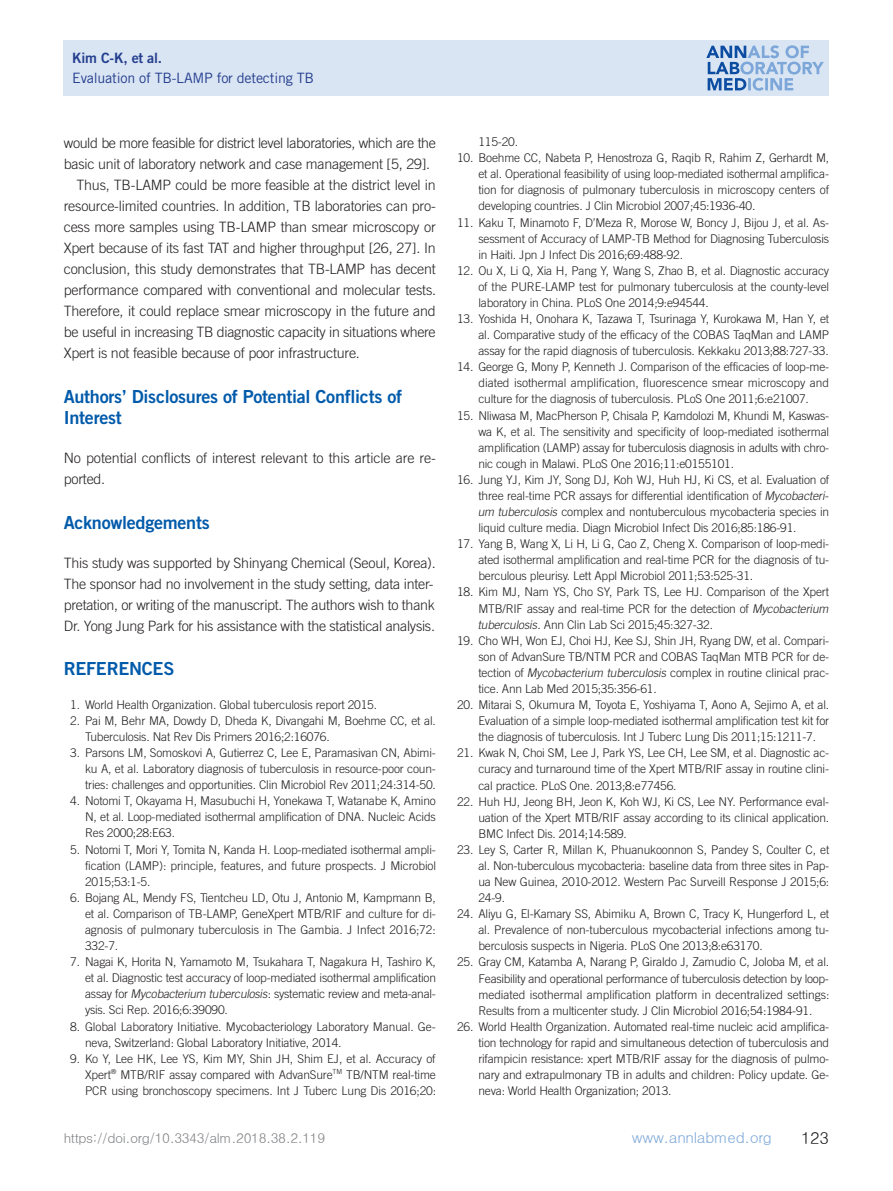
<style>
.page{position:relative;width:893px;height:1191px;background:#fff}
.page>*{position:absolute;margin:0;border:0;box-sizing:border-box;transform-origin:0 0}
.본문대제목{font:18px/21px "Trade Gothic LT Std Bd 2";letter-spacing:-.015em;color:#015aaa}
.t1{font:16.5px "Dotum";color:#231f20}
.t2{font:15px "Dotum";letter-spacing:-.02em;color:#7ca7d8}
.본문{font:300 14.25px/21px "Trade Gothic LT Std";letter-spacing:-.015em;color:#231f20}
.t3{font:14.25px "Trade Gothic LT Std";letter-spacing:-.015em;color:#253f8e}
.t4{font:14.25px "Trade Gothic LT Std Bd 2";letter-spacing:-.015em;color:#253f8e}
.t5{font:13.5px "Dotum";letter-spacing:-.03em;color:#808285}
.참고문헌_2{font:300 12px/16px "Trade Gothic LT Std";letter-spacing:-.015em;color:#231f20;text-align:justify}
.참고문헌_1{font:300 12px/16px "Trade Gothic LT Std";letter-spacing:-.015em;color:#231f20;text-align:justify}
.s1{font-style:italic}
</style>
<div class="page">
<div style="left:64px;top:40px;width:765px;height:56px;background:#dae5f4"></div>
<svg style="left:706px;top:45px;width:118px;height:46px"></svg>
<p class="t4" style="left:72px;top:49px;width:91px">Kim C-K, et al.</p>
<p class="t3" style="left:72px;top:69px;width:243px">Evaluation of TB-LAMP for detecting TB</p>
<p class="본문" style="left:64px;top:132px;width:374px">would be more feasible for district level laboratories, which are the basic unit of laboratory network and case management [5, 29].</p>
<p class="본문" style="left:64px;top:174px;width:374px;text-align:justify;text-indent:13px">Thus, TB-LAMP could be more feasible at the district level in resource-limited countries. In addition, TB laboratories can pro&shy;cess more samples using TB-LAMP than smear microscopy or Xpert because of its fast TAT and higher throughput [26, 27]. In conclusion, this study demonstrates that TB-LAMP has decent performance compared with conventional and molecular tests.<br>Therefore, it could replace smear microscopy in the future and be useful in increasing TB diagnostic capacity in situations where Xpert is not feasible because of poor infrastructure.</p>
<p class="본문대제목" style="left:64px;top:386px;width:340px">Authors’ Disclosures of Potential Conflicts of<br>Interest</p>
<p class="본문" style="left:64px;top:447px;width:374px">No potential conflicts of interest relevant to this article are re&shy;ported.</p>
<p class="본문대제목" style="left:64px;top:512px;width:147px">Acknowledgements</p>
<p class="본문" style="left:64px;top:552px;width:373px">This study was supported by Shinyang Chemical (Seoul, Korea).<br>The sponsor had no involvement in the study setting, data inter&shy;pretation, or writing of the manuscript. The authors wish to thank Dr. Yong Jung Park for his assistance with the statistical analysis.</p>
<p class="본문대제목" style="left:64px;top:657px;width:112px">REFERENCES</p>
<p class="참고문헌_1" style="left:70px;top:696px;width:308px">1. World Health Organization. Global tuberculosis report 2015.</p>
<p class="참고문헌_1" style="left:85px;top:712px;width:352px;text-indent:-15px">2. Pai M, Behr MA, Dowdy D, Dheda K, Divangahi M, Boehme CC, et al.<br>Tuberculosis. Nat Rev Dis Primers 2016;2:16076.</p>
<p class="참고문헌_1" style="left:85px;top:744px;width:352px;text-indent:-15px">3. Parsons LM, Somoskovi A, Gutierrez C, Lee E, Paramasivan CN, Abimi&shy;ku A, et al. Laboratory diagnosis of tuberculosis in resource-poor coun&shy;tries: challenges and opportunities. Clin Microbiol Rev 2011;24:314-50.</p>
<p class="참고문헌_1" style="left:85px;top:793px;width:352px;text-indent:-15px">4. Notomi T, Okayama H, Masubuchi H, Yonekawa T, Watanabe K, Amino N, et al. Loop-mediated isothermal amplification of DNA. Nucleic Acids Res 2000;28:E63.</p>
<p class="참고문헌_1" style="left:85px;top:841px;width:353px;text-indent:-15px">5. Notomi T, Mori Y, Tomita N, Kanda H. Loop-mediated isothermal ampli&shy;fication (LAMP): principle, features, and future prospects. J Microbiol 2015;53:1-5.</p>
<p class="참고문헌_1" style="left:85px;top:889px;width:352px;text-indent:-15px">6. Bojang AL, Mendy FS, Tientcheu LD, Otu J, Antonio M, Kampmann B, et al. Comparison of TB-LAMP, GeneXpert MTB/RIF and culture for di&shy;agnosis of pulmonary tuberculosis in The Gambia. J Infect 2016;72:<br>332-7.</p>
<p class="참고문헌_1" style="left:85px;top:953px;width:353px;text-indent:-15px">7. Nagai K, Horita N, Yamamoto M, Tsukahara T, Nagakura H, Tashiro K, et al. Diagnostic test accuracy of loop-mediated isothermal amplification assay for <span class="s1">Mycobacterium tuberculosis</span>: systematic review and meta-anal&shy;ysis. Sci Rep. 2016;6:39090.</p>
<p class="참고문헌_1" style="left:85px;top:1018px;width:352px;text-indent:-15px">8. Global Laboratory Initiative. Mycobacteriology Laboratory Manual. Ge&shy;neva, Switzerland: Global Laboratory Initiative, 2014.</p>
<p class="참고문헌_1" style="left:85px;top:1050px;width:352px;text-indent:-15px">9. Ko Y, Lee HK, Lee YS, Kim MY, Shin JH, Shim EJ, et al. Accuracy of Xpert<sup>®</sup> MTB/RIF assay compared with AdvanSure<sup>TM</sup> TB/NTM real-time PCR using bronchoscopy specimens. Int J Tuberc Lung Dis 2016;20:</p>
<p class="참고문헌_1" style="left:478px;top:134px;width:41px">115-20.</p>
<p class="참고문헌_2" style="left:478px;top:150px;width:352px;text-indent:-21px">10. Boehme CC, Nabeta P, Henostroza G, Raqib R, Rahim Z, Gerhardt M, et al. Operational feasibility of using loop-mediated isothermal amplifica&shy;tion for diagnosis of pulmonary tuberculosis in microscopy centers of developing countries. J Clin Microbiol 2007;45:1936-40.</p>
<p class="참고문헌_2" style="left:478px;top:214px;width:352px;text-indent:-21px">11. Kaku T, Minamoto F, D’Meza R, Morose W, Boncy J, Bijou J, et al. As&shy;sessment of Accuracy of LAMP-TB Method for Diagnosing Tuberculosis in Haiti. Jpn J Infect Dis 2016;69:488-92.</p>
<p class="참고문헌_2" style="left:478px;top:262px;width:352px;text-indent:-21px">12. Ou X, Li Q, Xia H, Pang Y, Wang S, Zhao B, et al. Diagnostic accuracy of the PURE-LAMP test for pulmonary tuberculosis at the county-level laboratory in China. PLoS One 2014;9:e94544.</p>
<p class="참고문헌_2" style="left:478px;top:310px;width:352px;text-indent:-21px">13. Yoshida H, Onohara K, Tazawa T, Tsurinaga Y, Kurokawa M, Han Y, et al. Comparative study of the efficacy of the COBAS TaqMan and LAMP assay for the rapid diagnosis of tuberculosis. Kekkaku 2013;88:727-33.</p>
<p class="참고문헌_2" style="left:478px;top:359px;width:352px;text-indent:-21px">14. George G, Mony P, Kenneth J. Comparison of the efficacies of loop-me&shy;diated isothermal amplification, fluorescence smear microscopy and culture for the diagnosis of tuberculosis. PLoS One 2011;6:e21007.</p>
<p class="참고문헌_2" style="left:478px;top:407px;width:352px;text-indent:-21px">15. Nliwasa M, MacPherson P, Chisala P, Kamdolozi M, Khundi M, Kaswas&shy;wa K, et al. The sensitivity and specificity of loop-mediated isothermal amplification (LAMP) assay for tuberculosis diagnosis in adults with chro&shy;nic cough in Malawi. PLoS One 2016;11:e0155101.</p>
<p class="참고문헌_2" style="left:478px;top:471px;width:355px;text-align:left;text-indent:-21px">16. Jung YJ, Kim JY, Song DJ, Koh WJ, Huh HJ, Ki CS, et al. Evaluation of three real-time PCR assays for differential identification of <span class="s1">Mycobacteri&shy;um tuberculosis</span> complex and nontuberculous mycobacteria species in liquid culture media. Diagn Microbiol Infect Dis 2016;85:186-91.</p>
<p class="참고문헌_2" style="left:478px;top:536px;width:352px;text-indent:-21px">17. Yang B, Wang X, Li H, Li G, Cao Z, Cheng X. Comparison of loop-medi&shy;ated isothermal amplification and real-time PCR for the diagnosis of tu&shy;berculous pleurisy. Lett Appl Microbiol 2011;53:525-31.</p>
<p class="참고문헌_2" style="left:478px;top:584px;width:355px;text-align:left;text-indent:-21px">18. Kim MJ, Nam YS, Cho SY, Park TS, Lee HJ. Comparison of the Xpert<br>MTB/RIF assay and real-time PCR for the detection of <span class="s1">Mycobacterium tuberculosis</span>. Ann Clin Lab Sci 2015;45:327-32.</p>
<p class="참고문헌_2" style="left:478px;top:632px;width:352px;text-indent:-21px">19. Cho WH, Won EJ, Choi HJ, Kee SJ, Shin JH, Ryang DW, et al. Compari&shy;son of AdvanSure TB/NTM PCR and COBAS TaqMan MTB PCR for de&shy;tection of <span class="s1">Mycobacterium tuberculosis</span> complex in routine clinical prac&shy;tice. Ann Lab Med 2015;35:356-61.</p>
<p class="참고문헌_2" style="left:478px;top:696px;width:352px;text-indent:-21px">20. Mitarai S, Okumura M, Toyota E, Yoshiyama T, Aono A, Sejimo A, et al.<br>Evaluation of a simple loop-mediated isothermal amplification test kit for the diagnosis of tuberculosis. Int J Tuberc Lung Dis 2011;15:1211-7.</p>
<p class="참고문헌_2" style="left:478px;top:745px;width:352px;text-indent:-21px">21. Kwak N, Choi SM, Lee J, Park YS, Lee CH, Lee SM, et al. Diagnostic ac&shy;curacy and turnaround time of the Xpert MTB/RIF assay in routine clini&shy;cal practice. PLoS One. 2013;8:e77456.</p>
<p class="참고문헌_2" style="left:478px;top:793px;width:352px;text-indent:-21px">22. Huh HJ, Jeong BH, Jeon K, Koh WJ, Ki CS, Lee NY. Performance eval&shy;uation of the Xpert MTB/RIF assay according to its clinical application.<br>BMC Infect Dis. 2014;14:589.</p>
<p class="참고문헌_2" style="left:478px;top:841px;width:352px;text-indent:-21px">23. Ley S, Carter R, Millan K, Phuanukoonnon S, Pandey S, Coulter C, et al. Non-tuberculous mycobacteria: baseline data from three sites in Pap&shy;ua New Guinea, 2010-2012. Western Pac Surveill Response J 2015;6:<br>24-9.</p>
<p class="참고문헌_2" style="left:478px;top:905px;width:352px;text-indent:-21px">24. Aliyu G, El-Kamary SS, Abimiku A, Brown C, Tracy K, Hungerford L, et al. Prevalence of non-tuberculous mycobacterial infections among tu&shy;berculosis suspects in Nigeria. PLoS One 2013;8:e63170.</p>
<p class="참고문헌_2" style="left:478px;top:954px;width:352px;text-indent:-21px">25. Gray CM, Katamba A, Narang P, Giraldo J, Zamudio C, Joloba M, et al.<br>Feasibility and operational performance of tuberculosis detection by loop&shy;mediated isothermal amplification platform in decentralized settings:<br>Results from a multicenter study. J Clin Microbiol 2016;54:1984-91.</p>
<p class="참고문헌_2" style="left:478px;top:1018px;width:352px;text-indent:-21px">26. World Health Organization. Automated real-time nucleic acid amplifica&shy;tion technology for rapid and simultaneous detection of tuberculosis and rifampicin resistance: xpert MTB/RIF assay for the diagnosis of pulmo&shy;nary and extrapulmonary TB in adults and children: Policy update. Ge&shy;neva: World Health Organization; 2013.</p>
<p class="t5" style="left:64px;top:1131px;width:263px">https://doi.org/10.3343/alm.2018.38.2.119</p>
<p class="t2" style="left:632px;top:1130px;width:142px">www.annlabmed.org</p>
<h2 class="t1" style="left:801px;top:1129px;width:30px">123</h2>
</div>
